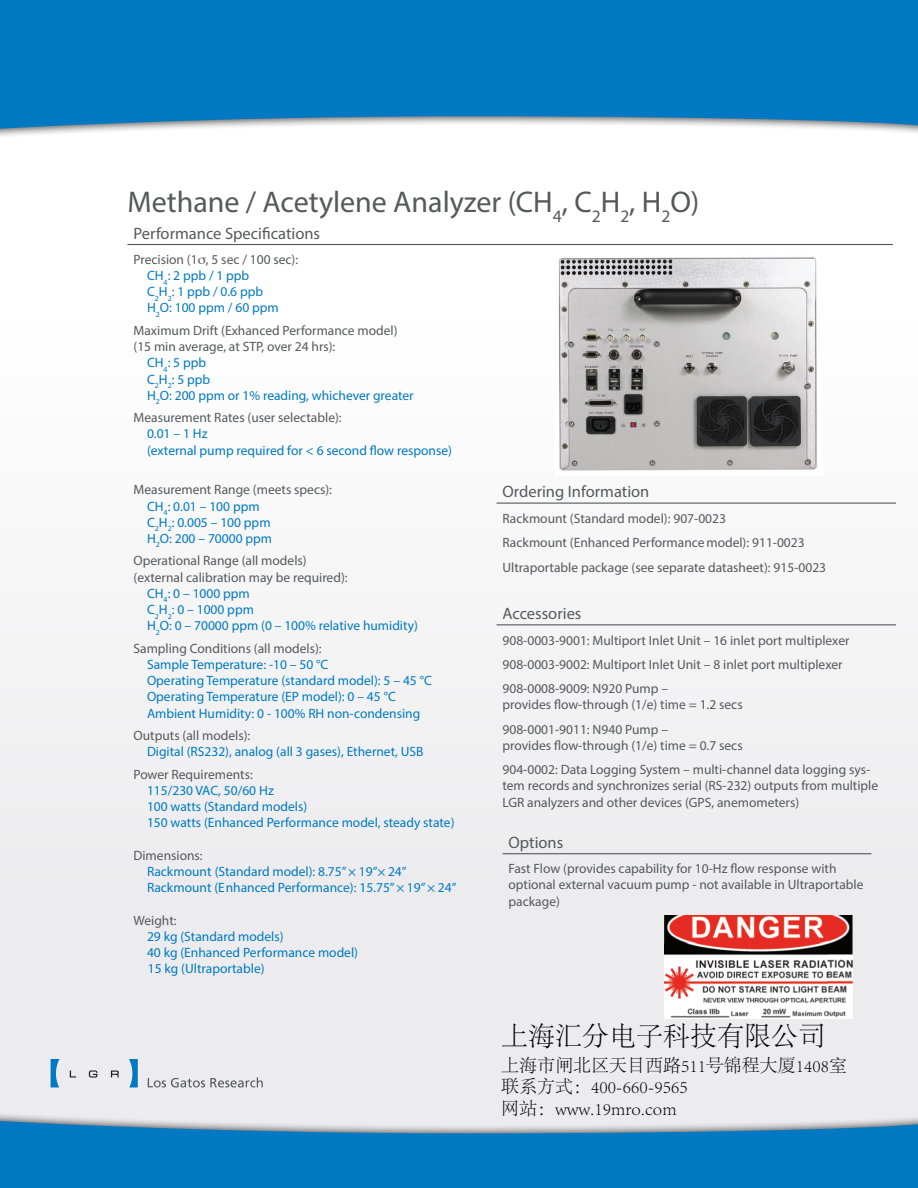
<style>
.page{position:relative;width:918px;height:1188px;background:#fff}
.page>*{position:absolute;margin:0;border:0;box-sizing:border-box;transform-origin:0 0}
.t1{font:30px "Myriad Pro";color:#57585a}
.t2{font:300 27px "Adobe Song Std";color:#000}
.t3{font:300 18px/21.6px "Adobe Song Std";color:#000}
.t4{font:16.5px "Myriad Pro";color:#57585a}
.t5{font:13.5px/24.3px "Myriad Pro";color:#57585a}
.t6{font:13.5px/16.2px "Myriad Pro";color:#0079c2}
.s1{color:#57585a}
</style>
<div class="page">
<div style="left:0;top:320px;width:918px;height:868px;background:#ececee"></div>
<svg style="left:0;top:1120px;width:918px;height:68px;fill:#0079c2"></svg>
<div style="left:0;top:0;width:918px;height:138px;background:#231f20;opacity:.75"></div>
<svg style="left:0;top:0;width:918px;height:129px;fill:#0079c2"></svg>
<hr style="left:128px;top:244px;width:765px;height:1px;background:#57585a">
<hr style="left:496px;top:503px;width:400px;height:1px;background:#57585a">
<hr style="left:496px;top:624px;width:400px;height:1px;background:#57585a">
<hr style="left:502px;top:853px;width:370px;height:1px;background:#57585a">
<svg style="left:148px;top:1077px;width:115px;height:11px"></svg>
<svg style="left:70px;top:1071px;width:6px;height:6px"></svg>
<svg style="left:89px;top:1070px;width:8px;height:8px"></svg>
<svg style="left:111px;top:1071px;width:8px;height:6px"></svg>
<svg style="left:51px;top:1059px;width:8px;height:28px"></svg>
<svg style="left:129px;top:1059px;width:9px;height:28px"></svg>
<img style="left:554px;top:257px;width:269px;height:219px">
<img style="left:664px;top:916px;width:189px;height:102px">
<h1 class="t1" style="left:128px;top:184px;width:573px">Methane / Acetylene Analyzer (CH<sub>4</sub>, C<sub>2</sub>H<sub>2</sub>, H<sub>2</sub>O)</h1>
<p class="t4" style="left:134px;top:223px;width:188px">Performance Specifications</p>
<p class="t6" style="left:147px;top:251px;width:153px;text-indent:-14px"><span class="s1">Precision (1▲, 5 sec / 100 sec):<br></span>CH<sub>4</sub>: 2 ppb / 1 ppb<br>C<sub>2</sub>H<sub>2</sub>: 1 ppb / 0.6 ppb<br>H<sub>2</sub>O: 100 ppm / 60 ppm</p>
<p class="t5" style="left:134px;top:318px;width:266px">Maximum Drift (Exhanced Performance model)</p>
<p class="t5" style="left:134px;top:334px;width:203px">(15 min average, at STP, over 24 hrs):</p>
<p class="t6" style="left:147px;top:355px;width:61px">CH<sub>4</sub>: 5 ppb</p>
<p class="t6" style="left:147px;top:371px;width:65px">C<sub>2</sub>H<sub>2</sub>: 5 ppb</p>
<p class="t6" style="left:147px;top:387px;width:268px">H<sub>2</sub>O: 200 ppm or 1% reading, whichever greater</p>
<p class="t5" style="left:134px;top:405px;width:210px">Measurement Rates (user selectable):</p>
<p class="t6" style="left:147px;top:426px;width:307px">0.01 – 1 Hz<br>(external pump required for &lt; 6 second flow response)</p>
<p class="t6" style="left:147px;top:482px;width:187px;text-indent:-13px"><span class="s1">Measurement Range (meets specs):<br></span>CH<sub>4</sub>: 0.01 – 100 ppm<br>C<sub>2</sub>H<sub>2</sub>: 0.005 – 100 ppm<br>H<sub>2</sub>O: 200 – 70000 ppm</p>
<p class="t5" style="left:134px;top:549px;width:175px">Operational Range (all models)</p>
<p class="t5" style="left:134px;top:565px;width:216px">(external calibration may be required):</p>
<p class="t6" style="left:147px;top:585px;width:104px">CH<sub>4</sub>: 0 – 1000 ppm</p>
<p class="t6" style="left:147px;top:601px;width:108px">C<sub>2</sub>H<sub>2</sub>: 0 – 1000 ppm</p>
<p class="t6" style="left:147px;top:617px;width:272px">H<sub>2</sub>O: 0 – 70000 ppm (0 – 100% relative humidity)</p>
<p class="t5" style="left:134px;top:636px;width:190px">Sampling Conditions (all models):</p>
<p class="t6" style="left:147px;top:656px;width:286px">Sample Temperature: -10 – 50 °C<br>Operating Temperature (standard model): 5 – 45 °C Operating Temperature (EP model): 0 – 45 °C Ambient Humidity: 0 - 100% RH non-condensing</p>
<p class="t5" style="left:134px;top:723px;width:118px">Outputs (all models):</p>
<p class="t6" style="left:147px;top:743px;width:278px">Digital (RS232), analog (all 3 gases), Ethernet, USB</p>
<p class="t5" style="left:134px;top:762px;width:121px">Power Requirements:</p>
<p class="t6" style="left:147px;top:782px;width:309px">115/230 VAC, 50/60 Hz<br>100 watts (Standard models)<br>150 watts (Enhanced Performance model, steady state)</p>
<p class="t5" style="left:134px;top:843px;width:71px">Dimensions:</p>
<p class="t6" style="left:147px;top:863px;width:311px">Rackmount (Standard model): 8.75” × 19”× 24”<br>Rackmount (Enhanced Performance): 15.75” × 19” × 24”</p>
<p class="t5" style="left:134px;top:908px;width:45px">Weight:</p>
<p class="t6" style="left:147px;top:928px;width:213px">29 kg (Standard models)<br>40 kg (Enhanced Performance model)<br>15 kg (Ultraportable)</p>
<p class="t4" style="left:502px;top:481px;width:148px">Ordering Information</p>
<p class="t5" style="left:502px;top:506px;width:325px">Rackmount (Standard model): 907-0023<br>Rackmount (Enhanced Performance model): 911-0023<br>Ultraportable package (see separate datasheet): 915-0023</p>
<p class="t4" style="left:502px;top:603px;width:81px">Accessories</p>
<p class="t5" style="left:502px;top:628px;width:349px">908-0003-9001: Multiport Inlet Unit – 16 inlet port multiplexer<br>908-0003-9002: Multiport Inlet Unit – 8 inlet port multiplexer<br>908-0008-9009: N920 Pump –</p>
<p class="t5" style="left:502px;top:693px;width:242px">provides flow-through (1/e) time = 1.2 secs<br>908-0001-9011: N940 Pump –</p>
<p class="t5" style="left:502px;top:733px;width:369px">provides flow-through (1/e) time = 0.7 secs<br>904-0002: Data Logging System – multi-channel data logging sys-</p>
<p class="t5" style="left:502px;top:778px;width:377px;line-height:16.2px">tem records and synchronizes serial (RS-232) outputs from multiple<br>LGR analyzers and other devices (GPS, anemometers)</p>
<p class="t4" style="left:508px;top:832px;width:56px">Options</p>
<p class="t5" style="left:508px;top:860px;width:357px;line-height:16.2px">Fast Flow (provides capability for 10-Hz flow response with optional external vacuum pump - not available in Ultraportable package)</p>
<h2 class="t2" style="left:501px;top:1022px;width:325px">上海汇分电子科技有限公司</h2>
<h3 class="t3" style="left:501px;top:1055px;width:348px">上海市闸北区天目西路511号锦程大厦1408室联系方式：400-660-9565<br>网站：www.19mro.com</h3>
</div>
